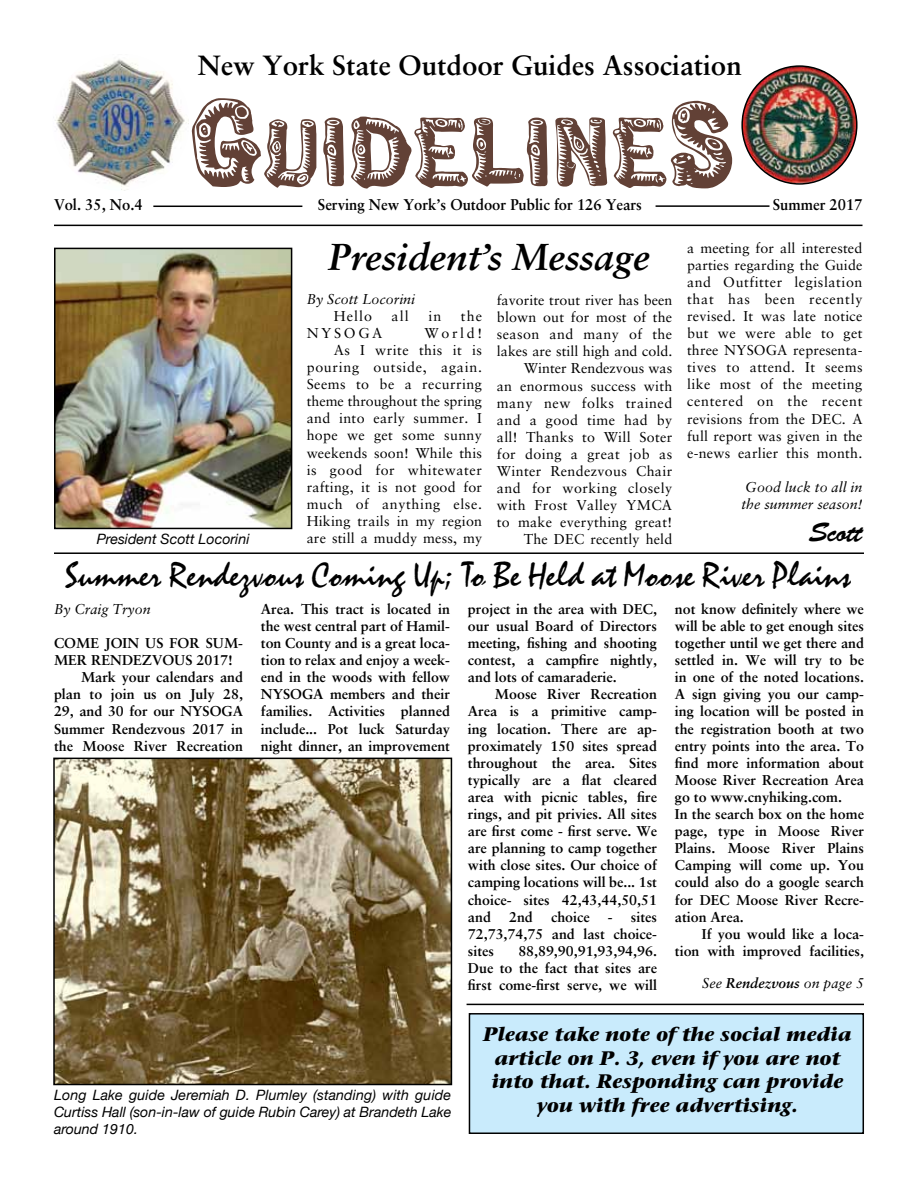
<style>
.page{position:relative;width:918px;height:1188px;background:#fff}
.page>*{position:absolute;margin:0;border:0;box-sizing:border-box;transform-origin:0 0}
.t1{font:116.85px "Pinewood";color:#624136;scale:1.1 1}
.t2{font:93.45px "Pinewood";letter-spacing:-.03em;color:#624136;scale:1.1 1}
.t3{font:italic 700 37.5px "Sabon";color:#000}
.t4{font:34.5px "Mistral";color:#000}
.t5{font:700 27.75px "Sabon";color:#000}
.t6{font:27px "Brush Script Std";letter-spacing:-.015em;color:#000}
.t7{font:italic 700 19.5px/23.4px "Stone Serif";color:#000;text-align:center}
.t8{font:700 15.6px "Sabon";color:#000;scale:.95 1}
.t9{font:700 14.25px/17.1px "Sabon";color:#000;text-align:justify}
.t10{font:14.25px/17.1px "Sabon";letter-spacing:.02em;color:#000;text-align:right}
.t11{font:italic 14.25px/17.1px "Helvetica Neue";color:#000;text-align:justify}
.t12{font:italic 14.25px/17.1px "Sabon";color:#000}
.s1{font-size:116.85px}
.s2{font-weight:700}
</style>
<div class="page">
<img style="left:55px;top:59px;width:134px;height:132px">
<hr style="left:54px;top:225px;width:809px;height:1px;background:#000">
<img style="left:742px;top:66px;width:113px;height:117px">
<div style="left:741px;top:65px;width:117px;height:120px;border:2px solid #000;border-radius:50%"></div>
<hr style="left:153px;top:206px;width:149px;height:1px;background:#000">
<hr style="left:656px;top:205px;width:114px;height:2px;background:#000">
<img style="left:57px;top:251px;width:232px;height:275px">
<div style="left:54px;top:248px;width:238px;height:281px;border:2px solid #000"></div>
<hr style="left:54px;top:552px;width:810px;height:2px;background:#000">
<div style="left:469px;top:1014px;width:394px;height:119px;background:#c9ebfc"></div>
<div style="left:469px;top:1013px;width:395px;height:121px;border:2px solid #000"></div>
<img style="left:56px;top:761px;width:393px;height:321px">
<div style="left:53px;top:758px;width:399px;height:327px;border:2px solid #000"></div>
<hr style="left:467px;top:1004px;width:397px;height:1px;background:#000">
<p class="t8" style="left:54px;top:195px;width:95px">Vol. 35, No.4</p>
<h3 class="t5" style="left:198px;top:49px;width:546px">New York State Outdoor Guides Association</h3>
<h2 class="t2" style="left:188px;top:106px;width:440px"><span class="s1">G</span>UIDELINE</h2>
<p class="t8" style="left:318px;top:195px;width:343px">Serving New York’s Outdoor Public for 126 Years</p>
<h1 class="t1" style="left:668px;top:86px;width:66px">S</h1>
<p class="t8" style="left:773px;top:195px;width:96px">Summer 2017</p>
<p class="t10" style="left:687px;top:239px;width:177px;text-align:justify">a meeting for all interested parties regarding the Guide and Outfitter legislation that has been recently revised. It was late notice but we were able to get three NYSOGA representa&shy;tives to attend. It seems like most of the meeting centered on the recent revisions from the DEC. A full report was given in the e-news earlier this month.</p>
<p class="t12" style="left:741px;top:478px;width:123px">Good luck to all in the summer season!</p>
<h3 class="t3" style="left:328px;top:235px;width:323px">President’s Message</h3>
<p class="t12" style="left:307px;top:290px;width:110px">By Scott Locorini</p>
<p class="t10" style="left:334px;top:307px;width:40px">Hello</p>
<p class="t10" style="left:392px;top:307px;width:19px">all</p>
<p class="t10" style="left:428px;top:307px;width:14px">in</p>
<p class="t10" style="left:461px;top:307px;width:23px">the</p>
<p class="t10" style="left:307px;top:324px;width:77px">NYSOGA</p>
<p class="t10" style="left:497px;top:291px;width:177px">favorite trout river has been blown out for most of the season and many of the lakes are still high and cold.<br>Winter Rendezvous was<br>an enormous success with many new folks trained and a good time had by all! Thanks to Will Soter for doing a great job as<br>Winter Rendezvous Chair and for working closely with Frost Valley YMCA to make everything great!<br>The DEC recently held</p>
<p class="t10" style="left:307px;top:324px;width:177px">World!<br>As I write this it is pouring outside, again.<br>Seems to be a recurring theme throughout the spring and into early summer. I hope we get some sunny weekends soon! While this is good for whitewater rafting, it is not good for much of anything else.<br>Hiking trails in my region are still a muddy mess, my</p>
<p class="t11" style="left:97px;top:530px;width:154px">President Scott Locorini</p>
<h3 class="t6" style="left:809px;top:517px;width:55px">Scott</h3>
<h3 class="t4" style="left:65px;top:555px;width:787px">Summer Rendezvous Coming Up; To Be Held at Moose River Plains</h3>
<p class="t12" style="left:54px;top:600px;width:98px">By Craig Tryon</p>
<p class="t9" style="left:54px;top:634px;width:190px">COME JOIN US FOR SUM-</p>
<p class="t9" style="left:54px;top:651px;width:180px">MER RENDEZVOUS 2017!</p>
<p class="t9" style="left:81px;top:668px;width:163px">Mark your calendars and</p>
<p class="t9" style="left:54px;top:686px;width:191px">plan to join us on July 28,</p>
<p class="t9" style="left:54px;top:703px;width:190px">29, and 30 for our NYSOGA</p>
<p class="t9" style="left:54px;top:720px;width:190px">Summer Rendezvous 2017 in</p>
<p class="t9" style="left:54px;top:737px;width:190px">the Moose River Recreation</p>
<p class="t9" style="left:261px;top:600px;width:191px">Area. This tract is located in the west central part of Hamil&shy;ton County and is a great loca&shy;tion to relax and enjoy a week&shy;end in the woods with fellow NYSOGA members and their families. Activities planned include... Pot luck Saturday night dinner, an improvement</p>
<p class="t9" style="left:468px;top:600px;width:191px">project in the area with DEC, our usual Board of Directors meeting, fishing and shooting contest, a campfire nightly, and lots of camaraderie.</p>
<p class="t9" style="left:468px;top:686px;width:191px;text-indent:27px">Moose River Recreation Area is a primitive camp&shy;ing location. There are ap&shy;proximately 150 sites spread throughout the area. Sites typically are a flat cleared area with picnic tables, fire rings, and pit privies. All sites are first come - first serve. We are planning to camp together with close sites. Our choice of camping locations will be... 1st choice- sites 42,43,44,50,51 and</p>
<p class="t9" style="left:509px;top:908px;width:25px">2nd</p>
<p class="t9" style="left:551px;top:908px;width:40px">choice</p>
<p class="t9" style="left:468px;top:908px;width:191px;text-indent:140px">- sites 72,73,74,75 and last choice&shy;sites</p>
<p class="t9" style="left:468px;top:942px;width:191px;text-indent:50px">88,89,90,91,93,94,96.<br>Due to the fact that sites are first come-first serve, we will</p>
<p class="t9" style="left:675px;top:600px;width:191px;text-align:left">not know definitely where we will be able to get enough sites together until we get there and settled in. We will try to be in one of the noted locations.<br>A sign giving you our camp&shy;ing location will be posted in the registration booth at two entry points into the area. To find more information about<br>Moose River Recreation Area go to www.cnyhiking.com.<br>In the search box on the home page, type in Moose River<br>Plains. Moose River Plains<br>Camping will come up. You could also do a google search for DEC Moose River Recre&shy;ation Area.</p>
<p class="t9" style="left:675px;top:925px;width:191px;text-align:right">If you would like a loca&shy;tion with improved facilities,</p>
<p class="t12" style="left:702px;top:974px;width:163px">See <span class="s2">Rendezvous</span> on page 5</p>
<p class="t11" style="left:54px;top:1086px;width:399px">Long Lake guide Jeremiah D. Plumley (standing) with guide Curtiss Hall (son-in-law of guide Rubin Carey) at Brandeth Lake around 1910.</p>
<h3 class="t7" style="left:483px;top:1023px;width:370px">Please take note of the social media article on P. 3, even if you are not into that. Responding can provide you with free advertising.</h3>
</div>
